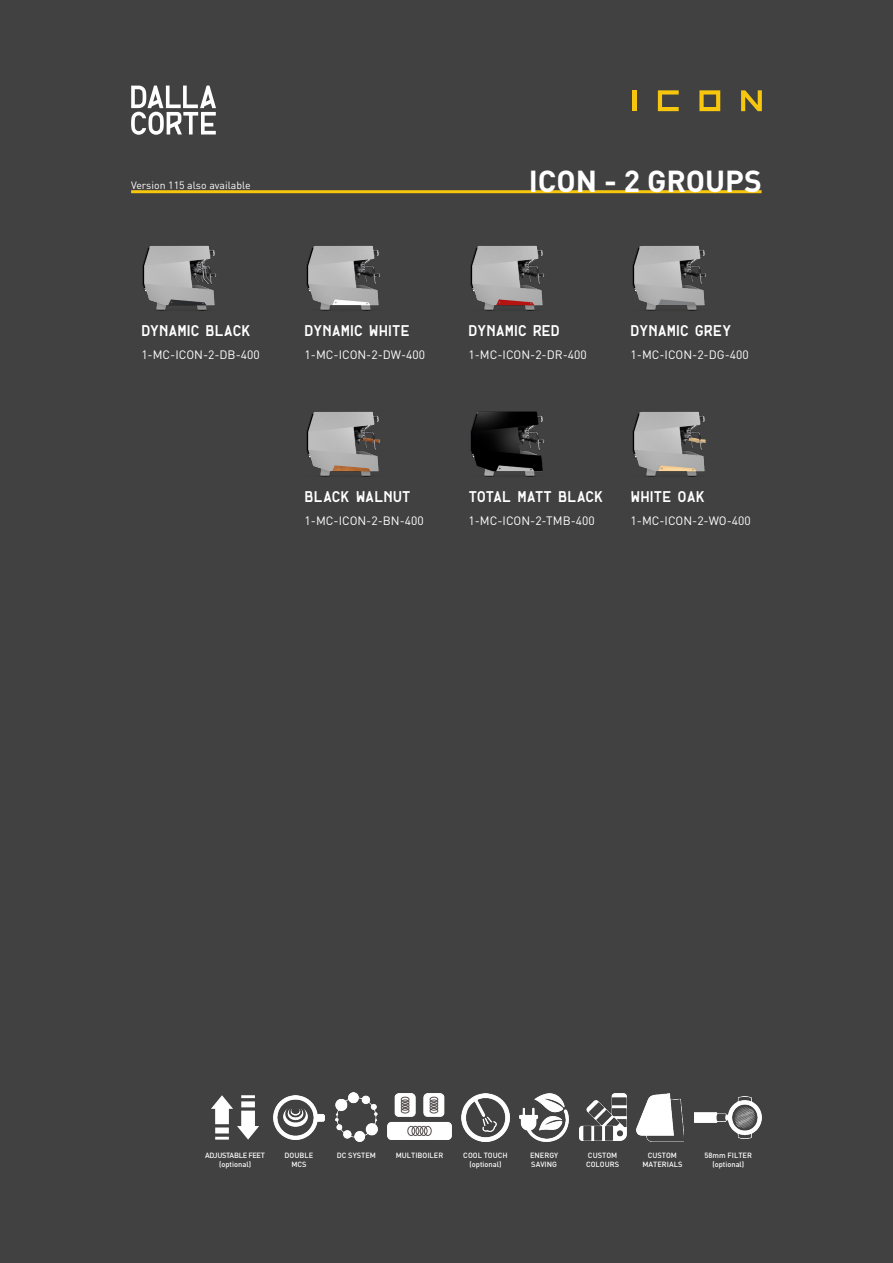
<style>
.page{position:relative;width:893px;height:1263px;background:#424142}
.page>*{position:absolute;margin:0;border:0;box-sizing:border-box;transform-origin:0 0}
.t1{font:700 30px "DINOT";color:#fff}
.t2{font:600 condensed 15px "Dalla Corte";color:#fff}
.t3{font:600 condensed 15px "Dalla Corte";letter-spacing:-.02em;color:#fff}
.t4{font:12px "DINOT";color:#fff}
.t5{font:10.5px "DINOT";color:#fff}
.t6{font:500 7.5px/9px "DINOT";color:#fff;text-align:center}
.t7{font:500 7.5px/9px "DINOT";letter-spacing:-.04em;color:#fff;text-align:center}
</style>
<div class="page">
<svg style="left:131px;top:86px;width:85px;height:49px"></svg>
<hr style="left:632px;top:90px;width:4px;height:21px;background:#f7c70e">
<svg style="left:658px;top:90px;width:21px;height:21px"></svg>
<svg style="left:699px;top:90px;width:21px;height:21px"></svg>
<svg style="left:741px;top:90px;width:21px;height:21px"></svg>
<hr style="left:131px;top:190px;width:631px;height:3px;background:#f7c70e">
<img style="left:142px;top:245px;width:75px;height:66px">
<img style="left:306px;top:245px;width:75px;height:66px">
<img style="left:470px;top:245px;width:75px;height:66px">
<img style="left:632px;top:245px;width:75px;height:66px">
<img style="left:306px;top:411px;width:75px;height:66px">
<img style="left:470px;top:411px;width:75px;height:66px">
<img style="left:632px;top:411px;width:75px;height:66px">
<img style="left:335px;top:1093px;width:43px;height:49px">
<img style="left:273px;top:1095px;width:51px;height:44px">
<img style="left:695px;top:1097px;width:67px;height:41px">
<img style="left:579px;top:1094px;width:47px;height:47px">
<img style="left:637px;top:1093px;width:47px;height:48px">
<img style="left:520px;top:1093px;width:48px;height:48px">
<img style="left:387px;top:1093px;width:65px;height:47px">
<img style="left:462px;top:1094px;width:47px;height:47px">
<svg style="left:211px;top:1095px;width:48px;height:44px"></svg>
<p class="t5" style="left:131px;top:178px;width:121px">Version 115 also available</p>
<h1 class="t1" style="left:529px;top:158px;width:235px">ICON - 2 GROUPS</h1>
<p class="t2" style="left:141px;top:323px;width:111px">DYNAMIC BLACK</p>
<p class="t4" style="left:141px;top:345px;width:120px">1-MC-ICON-2-DB-400</p>
<p class="t2" style="left:305px;top:323px;width:107px">DYNAMIC WHITE</p>
<p class="t4" style="left:305px;top:345px;width:122px">1-MC-ICON-2-DW-400</p>
<p class="t2" style="left:469px;top:323px;width:93px">DYNAMIC RED</p>
<p class="t4" style="left:469px;top:345px;width:120px">1-MC-ICON-2-DR-400</p>
<p class="t2" style="left:631px;top:323px;width:102px">DYNAMIC GREY</p>
<p class="t4" style="left:631px;top:345px;width:120px">1-MC-ICON-2-DG-400</p>
<p class="t2" style="left:305px;top:490px;width:108px">BLACK WALNUT</p>
<p class="t4" style="left:305px;top:511px;width:121px">1-MC-ICON-2-BN-400</p>
<p class="t3" style="left:469px;top:490px;width:136px">TOTAL MATT BLACK</p>
<p class="t4" style="left:469px;top:511px;width:128px">1-MC-ICON-2-TMB-400</p>
<p class="t2" style="left:631px;top:490px;width:76px">WHITE OAK</p>
<p class="t4" style="left:631px;top:511px;width:122px">1-MC-ICON-2-WO-400</p>
<p class="t7" style="left:205px;top:1150px;width:61px">ADJUSTABLE FEET (optional)</p>
<p class="t6" style="left:285px;top:1150px;width:30px">DOUBLE</p>
<p class="t6" style="left:337px;top:1150px;width:41px">DC SYSTEM</p>
<p class="t6" style="left:291px;top:1159px;width:17px">MCS</p>
<p class="t6" style="left:705px;top:1150px;width:49px">58mm FILTER (optional)</p>
<p class="t6" style="left:396px;top:1150px;width:49px">MULTIBOILER</p>
<p class="t6" style="left:463px;top:1150px;width:46px">COOL TOUCH (optional)</p>
<p class="t6" style="left:530px;top:1150px;width:30px;text-align:left">ENERGY<br>SAVING</p>
<p class="t6" style="left:586px;top:1150px;width:35px;text-align:left">CUSTOM<br>COLOURS</p>
<p class="t6" style="left:642px;top:1150px;width:41px">CUSTOM<br>MATERIALS</p>
</div>
